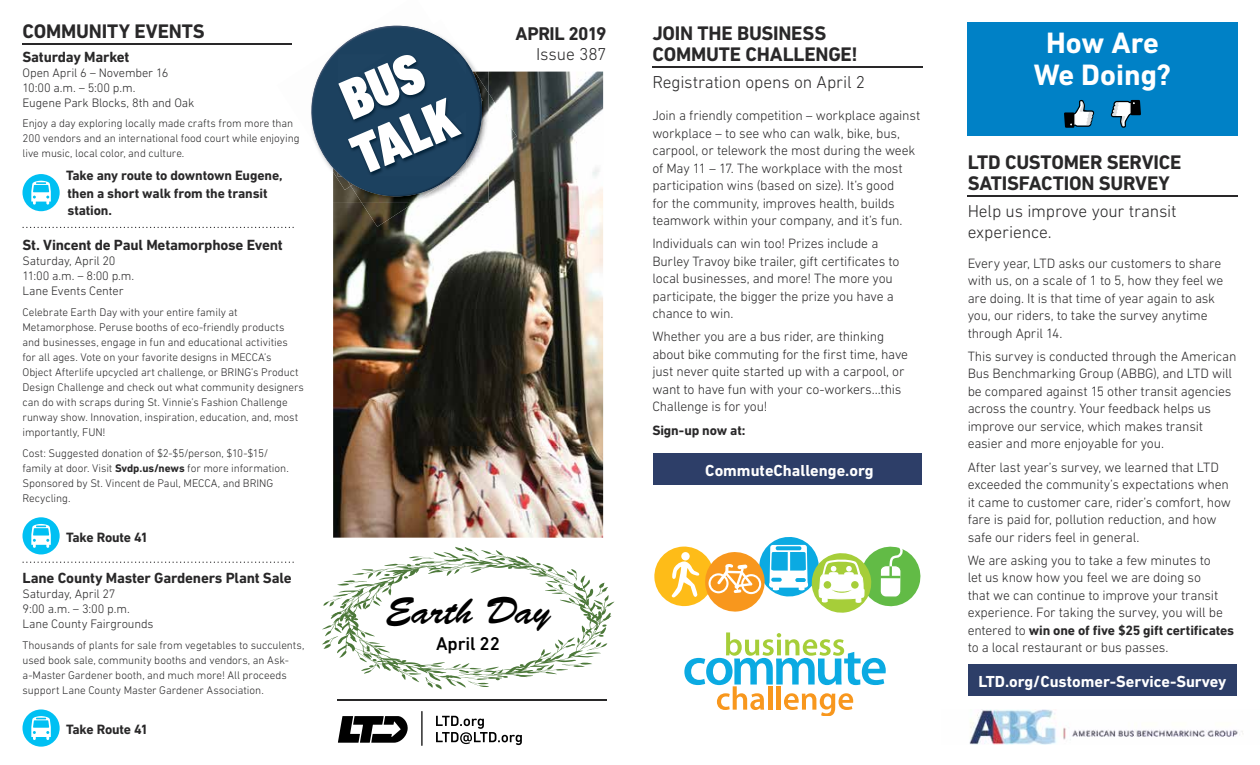
<style>
.page{position:relative;width:1260px;height:765px;background:#fff}
.page>*{position:absolute;margin:0;border:0;box-sizing:border-box;transform-origin:0 0}
.t1{font:37.5px "Brush Script Std";letter-spacing:.005em;color:#000}
.t2{font:700 30px/32px "DIN Next LT Pro";color:#fff;text-align:center}
.t3{font:700 20px/21.2px "DIN Next LT Pro";letter-spacing:-.01em;color:#292829}
.t4{font:700 18.75px "DIN Next LT Pro";letter-spacing:-.025em;color:#292829}
.t5{font:500 18.75px "DIN Next LT Pro";letter-spacing:-.01em;color:#000}
.t6{font:300 17.5px/21px "DIN Next LT Pro";letter-spacing:-.01em;color:#292829}
.t7{font:700 16.25px "DIN Next LT Pro";color:#fff}
.t8{font:700 15px "DIN Next LT Pro";letter-spacing:-.015em;color:#292829}
.t9{font:300 13.75px/17.5px "DIN Next LT Pro";letter-spacing:-.015em;color:#292829}
.t10{font:700 13.75px/17.5px "DIN Next LT Pro";letter-spacing:-.01em;color:#292829}
.t11{font:300 12.5px/15px "DIN Next LT Pro";letter-spacing:-.01em;color:#292829}
.t12{font:300 11.25px/15px "DIN Next LT Pro";letter-spacing:-.005em;color:#292829}
.s1{font-weight:700}
</style>
<div class="page">
<img style="left:333px;top:72px;width:270px;height:466px">
<hr style="left:421px;top:711px;width:2px;height:35px;background:#000">
<svg style="left:436px;top:716px;width:86px;height:29px"></svg>
<svg style="left:338px;top:716px;width:70px;height:27px"></svg>
<img style="left:494px;top:93px;width:23px;height:61px">
<img style="left:362px;top:208px;width:52px;height:19px">
<svg style="left:311px;top:25px;width:183px;height:183px"></svg>
<svg style="left:322px;top:547px;width:292px;height:142px"></svg>
<hr style="left:22px;top:43px;width:270px;height:1px;background:#292829">
<div style="left:22px;top:174px;width:38px;height:37px;background:#00c0f3;border-radius:50%"></div>
<svg style="left:31px;top:181px;width:20px;height:24px"></svg>
<div style="left:22px;top:517px;width:38px;height:37px;background:#00c0f3;border-radius:50%"></div>
<svg style="left:31px;top:524px;width:20px;height:24px"></svg>
<div style="left:22px;top:709px;width:38px;height:38px;background:#00c0f3;border-radius:50%"></div>
<svg style="left:31px;top:716px;width:20px;height:24px"></svg>
<hr style="left:968px;top:196px;width:270px;height:1px;background:#292829">
<hr style="left:652px;top:67px;width:271px;height:1px;background:#292829">
<div style="left:968px;top:665px;width:269px;height:31px;background:#2d3e68"></div>
<svg style="left:22px;top:562px;width:272px;height:1px"></svg>
<svg style="left:22px;top:227px;width:272px;height:1px"></svg>
<svg style="left:684px;top:632px;width:202px;height:84px"></svg>
<svg style="left:654px;top:537px;width:267px;height:76px"></svg>
<div style="left:653px;top:454px;width:269px;height:31px;background:#2d3e68"></div>
<img style="left:969px;top:709px;width:274px;height:36px">
<div style="left:967px;top:22px;width:271px;height:114px;background:#0081c6"></div>
<svg style="left:1064px;top:100px;width:30px;height:28px"></svg>
<svg style="left:1111px;top:100px;width:30px;height:28px"></svg>
<hr style="left:338px;top:699px;width:270px;height:1px;background:#292829">
<h3 class="t3" style="left:22px;top:20px;width:184px">COMMUNITY EVENTS</h3>
<p class="t8" style="left:22px;top:48px;width:109px">Saturday Market</p>
<p class="t11" style="left:22px;top:65px;width:173px">Open April 6 – November 16<br>10:00 a.m. – 5:00 p.m.<br>Eugene Park Blocks, 8th and Oak</p>
<p class="t12" style="left:22px;top:116px;width:279px">Enjoy a day exploring locally made crafts from more than<br>200 vendors and an international food court while enjoying live music, local color, and culture.</p>
<p class="t10" style="left:66px;top:167px;width:218px">Take any route to downtown Eugene, then a short walk from the transit station.</p>
<p class="t8" style="left:22px;top:237px;width:262px">St. Vincent de Paul Metamorphose Event</p>
<p class="t11" style="left:22px;top:254px;width:113px">Saturday, April 20<br>11:00 a.m. – 8:00 p.m.<br>Lane Events Center</p>
<p class="t12" style="left:22px;top:305px;width:283px">Celebrate Earth Day with your entire family at Metamorphose. Peruse booths of eco-friendly products and businesses, engage in fun and educational activities for all ages. Vote on your favorite designs in MECCA’s Object Afterlife upcycled art challenge, or BRING’s Product Design Challenge and check out what community designers can do with scraps during St. Vinnie’s Fashion Challenge runway show. Innovation, inspiration, education, and, most importantly, FUN!</p>
<p class="t12" style="left:22px;top:445px;width:268px">Cost: Suggested donation of $2-$5/person, $10-$15/ family at door. Visit <span class="s1">Svdp.us/news</span> for more information.<br>Sponsored by St. Vincent de Paul, MECCA, and BRING Recycling.</p>
<p class="t10" style="left:66px;top:529px;width:84px">Take Route 41</p>
<p class="t8" style="left:22px;top:569px;width:271px">Lane County Master Gardeners Plant Sale</p>
<p class="t11" style="left:22px;top:586px;width:133px">Saturday, April 27<br>9:00 a.m. – 3:00 p.m.<br>Lane County Fairgrounds</p>
<p class="t12" style="left:22px;top:637px;width:283px">Thousands of plants for sale from vegetables to succulents, used book sale, community booths and vendors, an Ask&shy;a-Master Gardener booth, and much more! All proceeds support Lane County Master Gardener Association.</p>
<p class="t10" style="left:66px;top:721px;width:84px">Take Route 41</p>
<h3 class="t4" style="left:516px;top:22px;width:92px">APRIL 2019</h3>
<p class="t6" style="left:536px;top:44px;width:72px">Issue 387</p>
<h3 class="t3" style="left:652px;top:22px;width:207px">JOIN THE BUSINESS<br>COMMUTE CHALLENGE!</h3>
<p class="t6" style="left:652px;top:71px;width:214px">Registration opens on April 2</p>
<p class="t9" style="left:652px;top:107px;width:269px">Join a friendly competition – workplace against workplace – to see who can walk, bike, bus, carpool, or telework the most during the week of May 11 – 17. The workplace with the most participation wins (based on size). It’s good<br>for the community, improves health, builds teamwork within your company, and it’s fun.</p>
<p class="t9" style="left:652px;top:235px;width:249px">Individuals can win too! Prizes include a Burley Travoy bike trailer, gift certificates to local businesses, and more! The more you participate, the bigger the prize you have a chance to win.</p>
<p class="t9" style="left:652px;top:328px;width:257px">Whether you are a bus rider, are thinking about bike commuting for the first time, have just never quite started up with a carpool, or want to have fun with your co-workers…this Challenge is for you!</p>
<p class="t10" style="left:652px;top:421px;width:95px">Sign-up now at:</p>
<p class="t7" style="left:705px;top:461px;width:170px">CommuteChallenge.org</p>
<h1 class="t1" style="left:386px;top:590px;width:166px">Earth Day</h1>
<h3 class="t5" style="left:436px;top:633px;width:65px">April 22</h3>
<h2 class="t2" style="left:1034px;top:27px;width:139px">How Are<br>We Doing?</h2>
<h3 class="t3" style="left:968px;top:151px;width:215px">LTD CUSTOMER SERVICE<br>SATISFACTION SURVEY</h3>
<p class="t6" style="left:968px;top:200px;width:210px">Help us improve your transit experience.</p>
<p class="t9" style="left:968px;top:254px;width:257px">Every year, LTD asks our customers to share with us, on a scale of 1 to 5, how they feel we are doing. It is that time of year again to ask you, our riders, to take the survey anytime through April 14.</p>
<p class="t9" style="left:968px;top:347px;width:270px">This survey is conducted through the American Bus Benchmarking Group (ABBG), and LTD will be compared against 15 other transit agencies across the country. Your feedback helps us improve our service, which makes transit easier and more enjoyable for you.</p>
<p class="t9" style="left:968px;top:458px;width:265px">After last year’s survey, we learned that LTD exceeded the community’s expectations when it came to customer care, rider’s comfort, how fare is paid for, pollution reduction, and how safe our riders feel in general.</p>
<p class="t9" style="left:968px;top:551px;width:268px">We are asking you to take a few minutes to<br>let us know how you feel we are doing so<br>that we can continue to improve your transit experience. For taking the survey, you will be entered to <span class="s1">win one of five $25 gift certificates </span>to a local restaurant or bus passes.</p>
<p class="t7" style="left:978px;top:671px;width:250px">LTD.org/Customer-Service-Survey</p>
</div>
